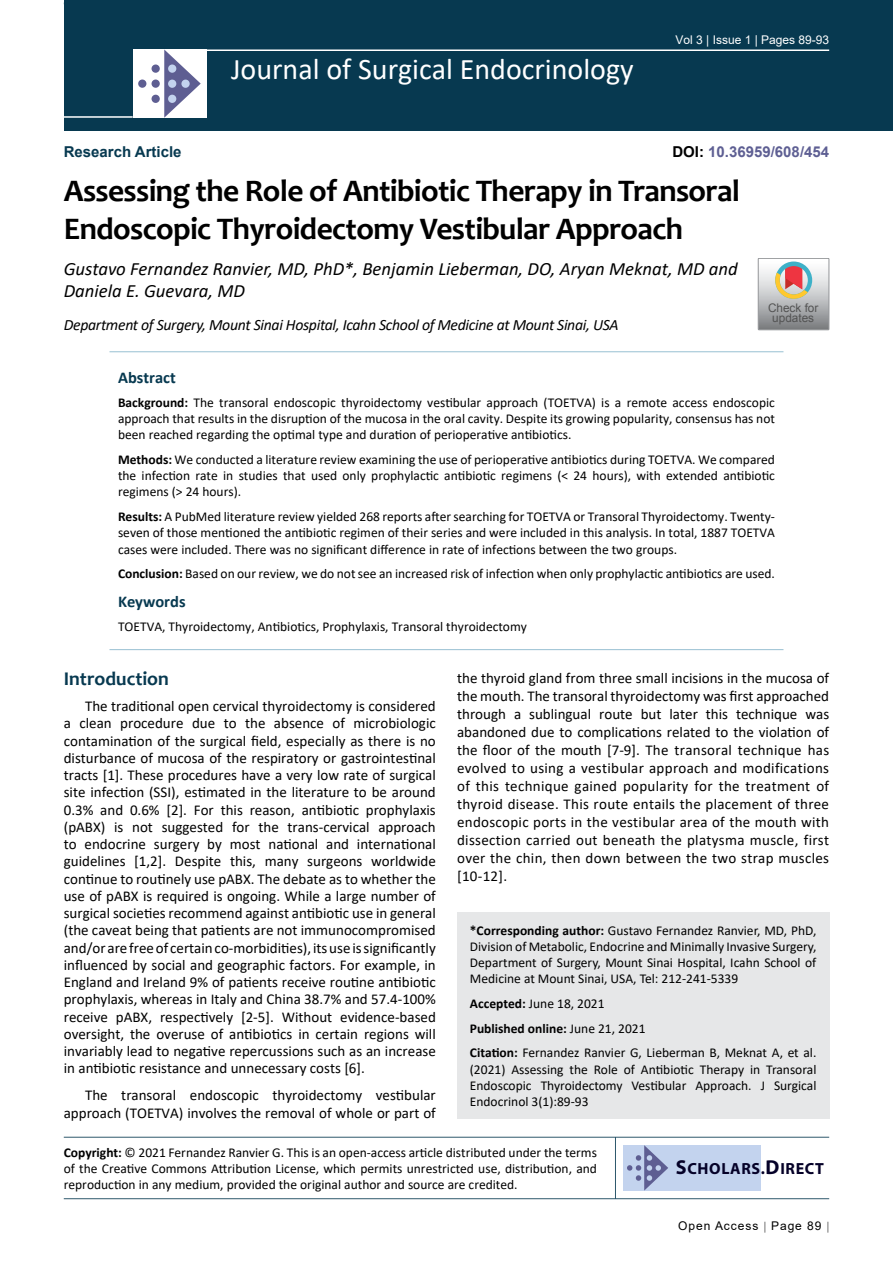
<style>
.page{position:relative;width:893px;height:1263px;background:#fff}
.page>*{position:absolute;margin:0;border:0;box-sizing:border-box;transform-origin:0 0}
.t1{font:700 31.5px/37.8px "Candara";letter-spacing:-.02em;color:#000}
.t2{font:30px "Calibri";color:#fff}
.t3{font:700 19.5px "Candara";color:#073950}
.t4{font:italic 18.75px/22.5px "Calibri";color:#000}
.t5{font:700 16.5px "Calibri";color:#073950}
.t6{font:700 16.2px "Myriad Pro";letter-spacing:.04em;color:#050128}
.t7{font:italic 15.75px "Calibri";letter-spacing:-.02em;color:#000}
.t8{font:15px/17.2px "Calibri";color:#000;text-align:justify}
.t9{font:700 15px "Arial";color:#5e5f93}
.t10{font:700 15px "Arial";color:#073950}
.t11{font:13.5px/16.2px "Calibri";color:#000;text-align:justify}
.t12{font:12px "Arial";color:#fff}
.t13{font:12px "Arial";letter-spacing:.08em;color:#000}
.t14{font:11.85px/10.2px "Arial";color:#535353;text-align:center}
.s1{color:#000}
.s2{font-weight:700}
.s3{font-size:20.25px}
</style>
<div class="page">
<div style="left:64px;top:0;width:829px;height:131px;background:#073950"></div>
<hr style="left:64px;top:1137px;width:765px;height:1px;background:#073950">
<hr style="left:64px;top:1198px;width:765px;height:1px;background:#073950">
<hr style="left:615px;top:1137px;width:1px;height:62px;background:#073950">
<hr style="left:204px;top:49px;width:625px;height:2px;background:#fff">
<hr style="left:64px;top:116px;width:69px;height:2px;background:#fff">
<div style="left:133px;top:49px;width:74px;height:69px;background:#fff"></div>
<svg style="left:164px;top:49px;width:37px;height:69px"></svg>
<div style="left:152px;top:65px;width:8px;height:8px;background:#5e5e92;border-radius:50%"></div>
<div style="left:138px;top:80px;width:8px;height:8px;background:#5e5e92;border-radius:50%"></div>
<div style="left:152px;top:80px;width:8px;height:8px;background:#5e5e92;border-radius:50%"></div>
<div style="left:168px;top:80px;width:8px;height:8px;background:#c3d3ee;border-radius:50%"></div>
<div style="left:181px;top:80px;width:9px;height:8px;background:#c3d3ee;border-radius:50%"></div>
<div style="left:168px;top:95px;width:8px;height:8px;background:#c3d3ee;border-radius:50%"></div>
<div style="left:168px;top:65px;width:8px;height:8px;background:#c3d3ee;border-radius:50%"></div>
<div style="left:152px;top:95px;width:8px;height:8px;background:#5e5e92;border-radius:50%"></div>
<div style="left:623px;top:1145px;width:138px;height:45px;background:#c3d3ee"></div>
<svg style="left:627px;top:1145px;width:41px;height:45px"></svg>
<div style="left:457px;top:912px;width:372px;height:207px;background:#e6e7e8"></div>
<hr style="left:109px;top:649px;width:674px;height:1px;background:#98c0d2">
<hr style="left:109px;top:351px;width:674px;height:1px;background:#98c0d2">
<svg style="left:758px;top:258px;width:71px;height:72px;background:#bdb6b3"></svg>
<p class="t10" style="left:64px;top:141px;width:119px">Research Article</p>
<h2 class="t2" style="left:231px;top:48px;width:404px">Journal of Surgical Endocrinology</h2>
<p class="t12" style="left:675px;top:31px;width:155px">Vol 3 | Issue 1 | Pages 89-93</p>
<p class="t9" style="left:672px;top:141px;width:158px"><span class="s1">DOI:</span> 10.36959/608/454</p>
<h1 class="t1" style="left:64px;top:172px;width:678px">Assessing the Role of Antibiotic Therapy in Transoral<br>Endoscopic Thyroidectomy Vestibular Approach</h1>
<p class="t4" style="left:64px;top:256px;width:675px">Gustavo Fernandez Ranvier, MD, PhD*, Benjamin Lieberman, DO, Aryan Meknat, MD and<br>Daniela E. Guevara, MD</p>
<p class="t7" style="left:64px;top:314px;width:556px">Department of Surgery, Mount Sinai Hospital, Icahn School of Medicine at Mount Sinai, USA</p>
<p class="t14" style="left:768px;top:302px;width:52px">Check for updates</p>
<p class="t5" style="left:118px;top:366px;width:59px">Abstract</p>
<p class="t11" style="left:118px;top:394px;width:658px"><span class="s2">Background:</span> The transoral endoscopic thyroidectomy vestibular approach (TOETVA) is a remote access endoscopic approach that results in the disruption of the mucosa in the oral cavity. Despite its growing popularity, consensus has not been reached regarding the optimal type and duration of perioperative antibiotics.</p>
<p class="t11" style="left:118px;top:451px;width:658px"><span class="s2">Methods:</span> We conducted a literature review examining the use of perioperative antibiotics during TOETVA. We compared the infection rate in studies that used only prophylactic antibiotic regimens (&lt; 24 hours), with extended antibiotic regimens (&gt; 24 hours).</p>
<p class="t11" style="left:118px;top:508px;width:658px"><span class="s2">Results:</span> A PubMed literature review yielded 268 reports after searching for TOETVA or Transoral Thyroidectomy. Twenty&shy;seven of those mentioned the antibiotic regimen of their series and were included in this analysis. In total, 1887 TOETVA cases were included. There was no significant difference in rate of infections between the two groups.</p>
<p class="t11" style="left:118px;top:565px;width:658px"><span class="s2">Conclusion:</span> Based on our review, we do not see an increased risk of infection when only prophylactic antibiotics are used.</p>
<p class="t5" style="left:118px;top:590px;width:69px">Keywords</p>
<p class="t11" style="left:118px;top:618px;width:410px">TOETVA, Thyroidectomy, Antibiotics, Prophylaxis, Transoral thyroidectomy</p>
<h3 class="t3" style="left:64px;top:667px;width:107px">Introduction</h3>
<p class="t8" style="left:64px;top:697px;width:374px;text-indent:21px">The traditional open cervical thyroidectomy is considered a clean procedure due to the absence of microbiologic contamination of the surgical field, especially as there is no disturbance of mucosa of the respiratory or gastrointestinal tracts [1]. These procedures have a very low rate of surgical site infection (SSI), estimated in the literature to be around 0.3% and 0.6% [2]. For this reason, antibiotic prophylaxis (pABX) is not suggested for the trans-cervical approach to endocrine surgery by most national and international guidelines [1,2]. Despite this, many surgeons worldwide continue to routinely use pABX. The debate as to whether the use of pABX is required is ongoing. While a large number of surgical societies recommend against antibiotic use in general (the caveat being that patients are not immunocompromised and/or are free of certain co-morbidities), its use is significantly influenced by social and geographic factors. For example, in England and Ireland 9% of patients receive routine antibiotic prophylaxis, whereas in Italy and China 38.7% and 57.4-100% receive pABX, respectively [2-5]. Without evidence-based oversight, the overuse of antibiotics in certain regions will invariably lead to negative repercussions such as an increase in antibiotic resistance and unnecessary costs [6].</p>
<p class="t8" style="left:64px;top:1085px;width:374px;line-height:18px;text-align:right">The transoral endoscopic thyroidectomy vestibular approach (TOETVA) involves the removal of whole or part of</p>
<p class="t8" style="left:457px;top:668px;width:374px;line-height:18px">the thyroid gland from three small incisions in the mucosa of the mouth. The transoral thyroidectomy was first approached through a sublingual route but later this technique was abandoned due to complications related to the violation of the floor of the mouth [7-9]. The transoral technique has evolved to using a vestibular approach and modifications of this technique gained popularity for the treatment of thyroid disease. This route entails the placement of three endoscopic ports in the vestibular area of the mouth with dissection carried out beneath the platysma muscle, first over the chin, then down between the two strap muscles [10-12].</p>
<p class="t11" style="left:470px;top:922px;width:348px"><span class="s2">*Corresponding author:</span> Gustavo Fernandez Ranvier, MD, PhD, Division of Metabolic, Endocrine and Minimally Invasive Surgery, Department of Surgery, Mount Sinai Hospital, Icahn School of Medicine at Mount Sinai, USA, Tel: 212-241-5339</p>
<p class="t11" style="left:470px;top:991px;width:348px;line-height:24.8px;text-align:left"><span class="s2">Accepted:</span> June 18, 2021<br><span class="s2">Published online:</span> June 21, 2021<br><span class="s2">Citation:</span> Fernandez Ranvier G, Lieberman B, Meknat A, et al.</p>
<p class="t11" style="left:470px;top:1060px;width:348px">(2021) Assessing the Role of Antibiotic Therapy in Transoral Endoscopic Thyroidectomy Vestibular Approach. J Surgical Endocrinol 3(1):89-93</p>
<p class="t11" style="left:64px;top:1144px;width:535px"><span class="s2">Copyright:</span> © 2021 Fernandez Ranvier G. This is an open-access article distributed under the terms of the Creative Commons Attribution License, which permits unrestricted use, distribution, and reproduction in any medium, provided the original author and source are credited.</p>
<p class="t6" style="left:676px;top:1158px;width:150px"><span class="s3">S</span>CHOLARS.<span class="s3">D</span>IRECT</p>
<p class="t13" style="left:678px;top:1217px;width:145px">Open Access Page 89</p>
</div>
